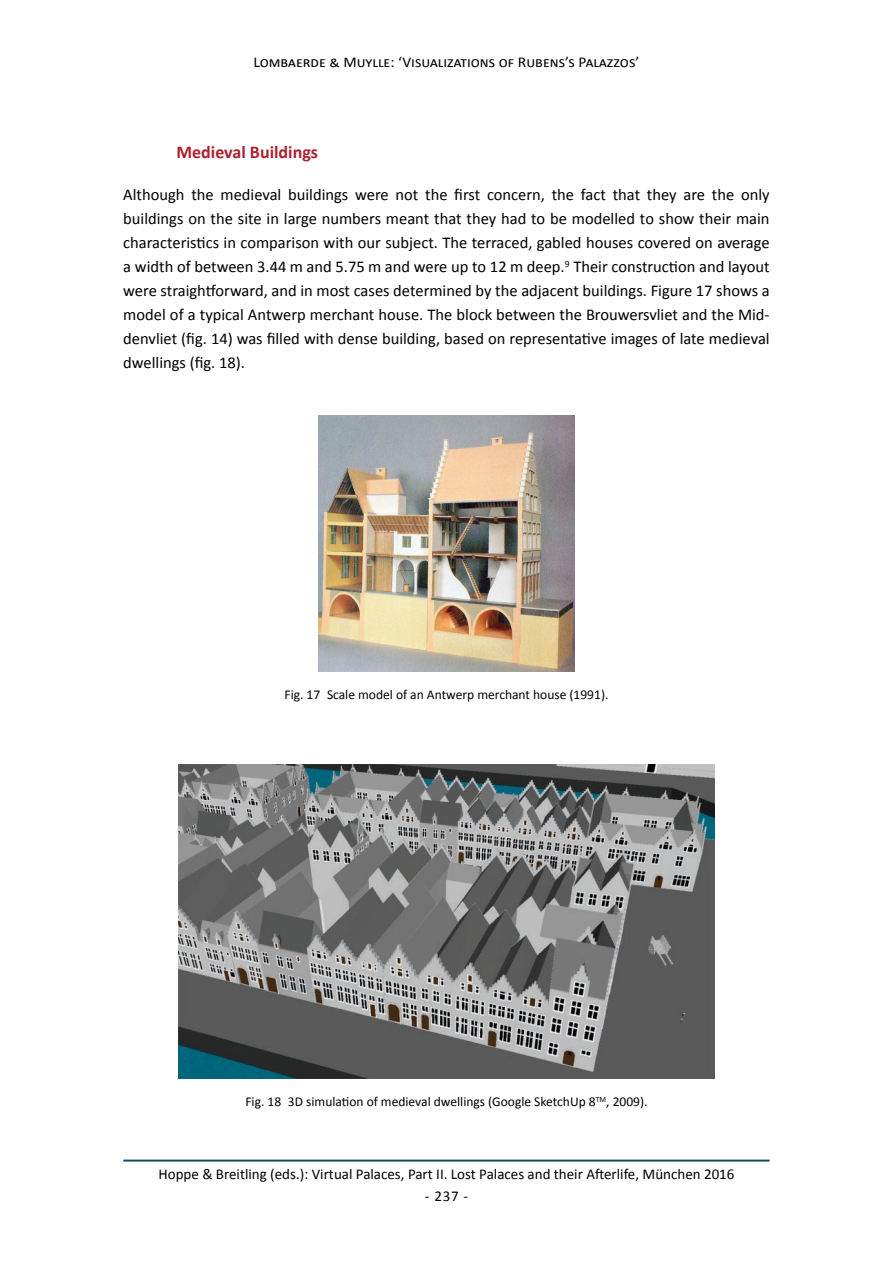
<style>
.page{position:relative;width:893px;height:1263px;background:#fff}
.page>*{position:absolute;margin:0;border:0;box-sizing:border-box;transform-origin:0 0}
.t1{font:700 18px "Calibri";color:#ae202d}
.t2{font:16.5px/24px "Calibri";color:#010203;text-align:justify}
.t3{font:15px "Calibri";color:#010203}
.t4{font:15px "Calibri";color:#010203;scale:1.04 1}
.t5{font:13.5px "Calibri";color:#010203}
</style>
<div class="page">
<hr style="left:123px;top:1159px;width:647px;height:2px;background:#0c4874">
<img style="left:319px;top:416px;width:255px;height:255px">
<img style="left:178px;top:765px;width:536px;height:313px">
<p class="t4" style="left:254px;top:52px;width:372px">Lombaerde &amp; Muylle: ‘Visualizations of Rubens’s Palazzos’</p>
<p class="t1" style="left:176px;top:141px;width:143px">Medieval Buildings</p>
<p class="t2" style="left:123px;top:183px;width:648px">Although the medieval buildings were not the first concern, the fact that they are the only buildings on the site in large numbers meant that they had to be modelled to show their main characteristics in comparison with our subject. The terraced, gabled houses covered on average a width of between 3.44 m and 5.75 m and were up to 12 m deep.<sup>9</sup> Their construction and layout were straightforward, and in most cases determined by the adjacent buildings. Figure 17 shows a model of a typical Antwerp merchant house. The block between the Brouwersvliet and the Mid&shy;denvliet (fig. 14) was filled with dense building, based on representative images of late medieval dwellings (fig. 18).</p>
<p class="t5" style="left:284px;top:686px;width:325px">Fig. 17 Scale model of an Antwerp merchant house (1991).</p>
<p class="t5" style="left:245px;top:1093px;width:404px">Fig. 18 3D simulation of medieval dwellings (Google SketchUp 8<sup>TM</sup>, 2009).</p>
<p class="t3" style="left:158px;top:1164px;width:577px">Hoppe &amp; Breitling (eds.): Virtual Palaces, Part II. Lost Palaces and their Afterlife, München 2016</p>
<p class="t3" style="left:425px;top:1186px;width:45px">- 237 -</p>
</div>
